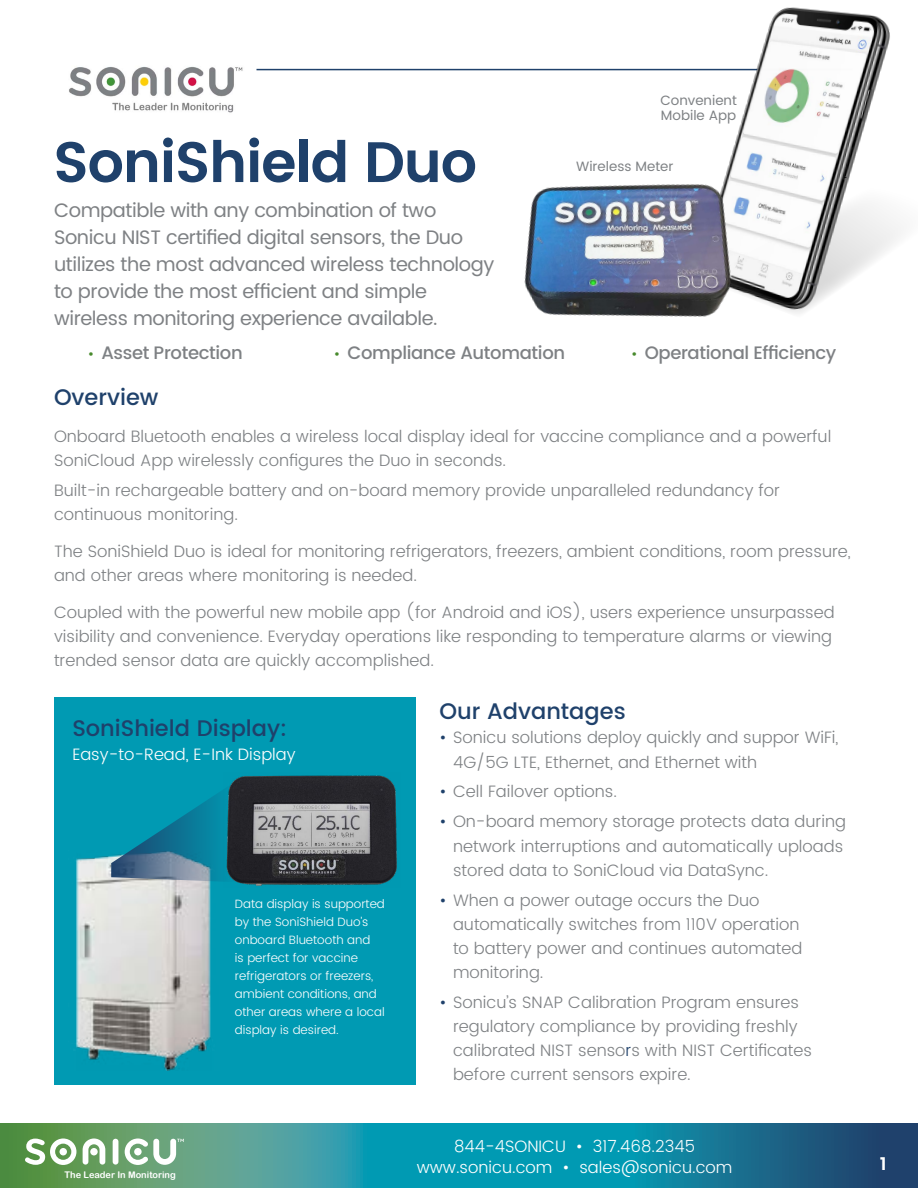
<style>
.page{position:relative;width:918px;height:1188px;background:#fff}
.page>*{position:absolute;margin:0;border:0;box-sizing:border-box;transform-origin:0 0}
.t1{font:600 57px "Poppins";letter-spacing:-.025em;color:#1f416b}
.t2{font:500 22.5px "Poppins";color:#1f416b}
.t3{font:19.5px/27px "Poppins";letter-spacing:-.02em;color:#7e8184}
.t4{font:500 18px "Poppins";letter-spacing:-.02em;color:#7e8184}
.t5{font:600 18px "Poppins";color:#fff}
.t6{font:300 16.5px/24px "Poppins";color:#7e8184}
.t7{font:300 16.5px/21px "Poppins";color:#fff;text-align:center}
.t8{font:13.5px/15px "Poppins";color:#7e8184}
.t9{font:300 12px/18px "Poppins";color:#fff}
.t10{font:9.15px "Arial Rounded MT Bold";color:#fff}
.s1{font-weight:300;font-size:15px;color:#488a2d}
.s2{color:#1f416b}
</style>
<div class="page">
<svg style="left:0;top:1123px;width:918px;height:65px;background:#268a93"></svg>
<svg style="left:25px;top:1138px;width:51px;height:27px"></svg>
<svg style="left:83px;top:1138px;width:22px;height:27px"></svg>
<div style="left:113px;top:1139px;width:5px;height:26px;background:#fff;border-radius:3px"></div>
<div style="left:90px;top:1148px;width:8px;height:7px;background:#fff;border-radius:50%"></div>
<div style="left:60px;top:1148px;width:7px;height:7px;background:#fff;border-radius:50%"></div>
<svg style="left:125px;top:1138px;width:59px;height:27px"></svg>
<img style="left:69px;top:66px;width:174px;height:47px">
<div style="left:54px;top:697px;width:362px;height:387px;background:#009ab3"></div>
<hr style="left:256px;top:69px;width:596px;height:1px;background:#1f416b">
<img style="left:76px;top:856px;width:135px;height:214px">
<svg style="left:111px;top:790px;width:113px;height:93px"></svg>
<img style="left:226px;top:775px;width:171px;height:111px">
<img style="left:681px;top:7px;width:221px;height:307px">
<img style="left:524px;top:145px;width:232px;height:172px">
<h1 class="t1" style="left:53px;top:119px;width:426px">SoniShield Duo</h1>
<p class="t3" style="left:54px;top:198px;width:442px">Compatible with any combination of two Sonicu NIST certified digital sensors, the Duo utilizes the most advanced wireless technology to provide the most efficient and simple wireless monitoring experience available.</p>
<p class="t8" style="left:660px;top:93px;width:78px">Convenient<br>Mobile App</p>
<p class="t8" style="left:576px;top:159px;width:99px">Wireless Meter</p>
<p class="t4" style="left:88px;top:340px;width:156px"><span class="s1">•</span> Asset Protection</p>
<p class="t4" style="left:334px;top:340px;width:233px"><span class="s1">•</span> Compliance Automation</p>
<p class="t4" style="left:631px;top:340px;width:207px"><span class="s1">•</span> Operational Efficiency</p>
<h2 class="t2" style="left:54px;top:380px;width:106px">Overview</h2>
<p class="t6" style="left:54px;top:425px;width:779px">Onboard Bluetooth enables a wireless local display ideal for vaccine compliance and a powerful<br>SoniCloud App wirelessly configures the Duo in seconds.</p>
<p class="t6" style="left:54px;top:479px;width:728px">Built-in rechargeable battery and on-board memory provide unparalleled redundancy for continuous monitoring.</p>
<p class="t6" style="left:54px;top:540px;width:798px">The SoniShield Duo is ideal for monitoring refrigerators, freezers, ambient conditions, room pressure, and other areas where monitoring is needed.</p>
<p class="t6" style="left:54px;top:601px;width:782px">Coupled with the powerful new mobile app (for Android and iOS), users experience unsurpassed visibility and convenience. Everyday operations like responding to temperature alarms or viewing trended sensor data are quickly accomplished.</p>
<h2 class="t2" style="left:440px;top:695px;width:188px">Our Advantages</h2>
<p class="t6" style="left:453px;top:726px;width:387px;text-indent:-13px"><span class="s2">•</span> Sonicu solutions deploy quickly and suppor WiFi,<br>4G/5G LTE, Ethernet, and Ethernet with</p>
<p class="t6" style="left:440px;top:780px;width:179px"><span class="s2">•</span> Cell Failover options.</p>
<p class="t6" style="left:453px;top:810px;width:394px;text-indent:-13px"><span class="s2">•</span> On-board memory storage protects data during network interruptions and automatically uploads stored data to SoniCloud via DataSync.</p>
<p class="t6" style="left:453px;top:888px;width:351px;text-indent:-13px"><span class="s2">•</span> When a power outage occurs the Duo automatically switches from 110V operation to battery power and continues automated monitoring.</p>
<p class="t6" style="left:453px;top:990px;width:360px;text-indent:-13px"><span class="s2">•</span> Sonicu’s SNAP Calibration Program ensures regulatory compliance by providing freshly calibrated NIST senso<span class="s2">r</span>s with NIST Certificates before current sensors expire.</p>
<h2 class="t2" style="left:72px;top:712px;width:216px">SoniShield Display:</h2>
<p class="t7" style="left:72px;top:744px;width:225px">Easy-to-Read, E-Ink Display</p>
<p class="t9" style="left:235px;top:895px;width:152px">Data display is supported by the SoniShield Duo’s onboard Bluetooth and<br>is perfect for vaccine refrigerators or freezers, ambient conditions, and other areas where a local display is desired.</p>
<p class="t10" style="left:65px;top:1169px;width:113px">The Leader In Monitoring</p>
<p class="t7" style="left:417px;top:1137px;width:317px">844-4SONICU • 317.468.2345 www.sonicu.com • sales@sonicu.com</p>
<p class="t5" style="left:880px;top:1150px;width:8px">1</p>
</div>
